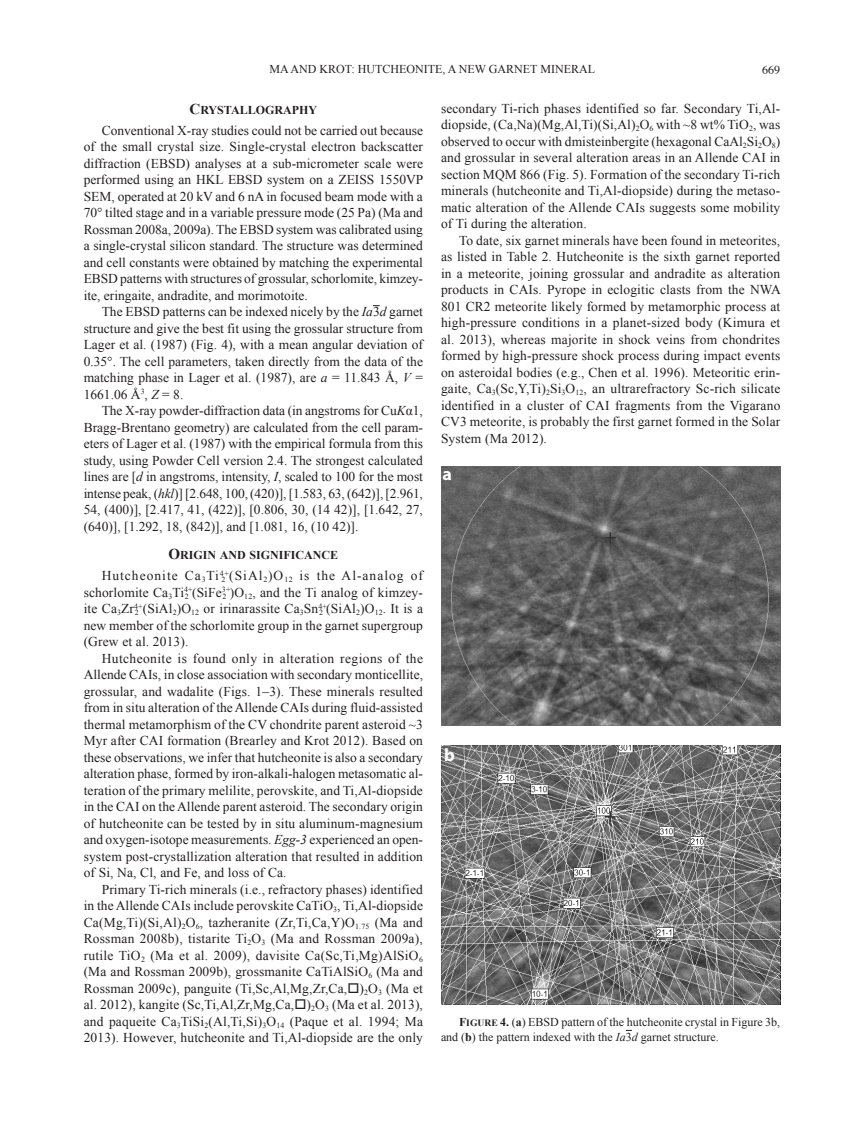
<style>
.page{position:relative;width:864px;height:1134px;background:#fff}
.page>*{position:absolute;margin:0;border:0;box-sizing:border-box;transform-origin:0 0}
.lettering{font:700 18px "Myriad Pro";color:#fff}
.text{font:13.5px/16.5px "Times New Roman";letter-spacing:.01em;color:#231f20;text-align:justify}
.text-2{font:13.5px "Times New Roman";letter-spacing:.075em;color:#231f20}
.t1{font:12px/15px "Times New Roman";color:#231f20}
.hda{font:12px "Times New Roman PS Bold MT SC800";color:#231f20}
.t2{font:12px "Times";color:#231f20}
.s1{font-size:15px}
.s2{font-style:italic}
.s3{font-family:"Times New Roman PS Bold MT SC800"}
.s4{font-family:"Times New Roman PS Bold MT SC800";font-size:9.6px}
.s5{font-weight:700}
</style>
<div class="page">
<img style="left:441px;top:467px;width:339px;height:258px">
<img style="left:441px;top:746px;width:339px;height:258px">
<p class="t1" style="left:269px;top:61px;width:327px">MA AND KROT: HUTCHEONITE, A NEW GARNET MINERAL</p>
<p class="t2" style="left:762px;top:58px;width:19px">669</p>
<p class="hda" style="left:190px;top:101px;width:129px"><span class="s1">C</span>RYSTALLOGRAPHY</p>
<p class="text" style="left:84px;top:122px;width:341px;text-indent:18px">Conventional X‑ray studies could not be carried out because of the small crystal size. Single-crystal electron backscatter diffraction (EBSD) analyses at a sub-micrometer scale were performed using an HKL EBSD system on a ZEISS 1550VP SEM, operated at 20 kV and 6 nA in focused beam mode with a 70° tilted stage and in a variable pressure mode (25 Pa) (Ma and Rossman 2008a, 2009a). The EBSD system was calibrated using a single-crystal silicon standard. The structure was determined and cell constants were obtained by matching the experimental EBSD patterns with structures of grossular, schorlomite, kimzey&shy;ite, eringaite, andradite, and morimotoite.</p>
<p class="text" style="left:84px;top:303px;width:341px;text-indent:18px">The EBSD patterns can be indexed nicely by the <span class="s2">Ia</span>3<span class="s2">d</span> garnet structure and give the best fit using the grossular structure from Lager et al. (1987) (Fig. 4), with a mean angular deviation of 0.35°. The cell parameters, taken directly from the data of the matching phase in Lager et al. (1987), are <span class="s2">a</span> = 11.843 Å, <span class="s2">V</span> = 1661.06 Å<sup>3</sup>, <span class="s2">Z</span> = 8.</p>
<p class="text" style="left:84px;top:402px;width:341px;text-indent:18px">The X‑ray powder-diffraction data (in angstroms for Cu<span class="s2">K</span>α1, Bragg-Brentano geometry) are calculated from the cell param&shy;eters of Lager et al. (1987) with the empirical formula from this study, using Powder Cell version 2.4. The strongest calculated lines are [<span class="s2">d</span> in angstroms, intensity, <span class="s2">I</span>, scaled to 100 for the most intense peak, (<span class="s2">hkl</span>)] [2.648, 100, (420)], [1.583, 63, (642)], [2.961, 54, (400)], [2.417, 41, (422)], [0.806, 30, (14 42)], [1.642, 27, (640)], [1.292, 18, (842)], and [1.081, 16, (10 42)].</p>
<p class="hda" style="left:168px;top:547px;width:171px"><span class="s1">O</span>RIGIN AND SIGNIFICANCE</p>
<p class="text-2" style="left:102px;top:567px;width:129px">Hutcheonite Ca<sub>3</sub>Ti<sup>4+</sup></p>
<p class="text-2" style="left:222px;top:567px;width:203px"><sub>2</sub> (SiAl<sub>2</sub>)O<sub>12</sub> is the Al-analog of</p>
<p class="text" style="left:84px;top:584px;width:110px">schorlomite Ca<sub>3</sub>Ti<sup>4+</sup></p>
<p class="text" style="left:185px;top:584px;width:47px"><sub>2</sub> (SiFe<sup>3+</sup></p>
<p class="text" style="left:223px;top:584px;width:202px"><sub>2</sub> )O<sub>12</sub>, and the Ti analog of kimzey-</p>
<p class="text" style="left:84px;top:600px;width:60px">ite Ca<sub>3</sub>Zr<sup>4+</sup></p>
<p class="text" style="left:135px;top:600px;width:194px"><sub>2</sub> (SiAl<sub>2</sub>)O<sub>12</sub> or irinarassite Ca<sub>3</sub>Sn<sup>4+</sup></p>
<p class="text" style="left:84px;top:600px;width:341px;text-indent:235px"><sub>2</sub> (SiAl<sub>2</sub>)O<sub>12</sub>. It is a new member of the schorlomite group in the garnet supergroup (Grew et al. 2013).</p>
<p class="text" style="left:84px;top:650px;width:341px;text-indent:18px">Hutcheonite is found only in alteration regions of the Allende CAIs, in close association with secondary monticellite, grossular, and wadalite (Figs. 1–3). These minerals resulted from in situ alteration of the Allende CAIs during fluid-assisted thermal metamorphism of the CV chondrite parent asteroid ~3<br>Myr after CAI formation (Brearley and Krot 2012). Based on these observations, we infer that hutcheonite is also a secondary alteration phase, formed by iron-alkali-halogen metasomatic al&shy;teration of the primary melilite, perovskite, and Ti,Al-diopside in the CAI on the Allende parent asteroid. The secondary origin of hutcheonite can be tested by in situ aluminum-magnesium and oxygen-isotope measurements. <span class="s2">Egg-3</span> experienced an open&shy;system post-crystallization alteration that resulted in addition of Si, Na, Cl, and Fe, and loss of Ca.</p>
<p class="text" style="left:84px;top:881px;width:341px;text-indent:18px">Primary Ti-rich minerals (i.e., refractory phases) identified in the Allende CAIs include perovskite CaTiO<sub>3</sub>, Ti,Al-diopside Ca(Mg,Ti)(Si,Al)<sub>2</sub>O<sub>6</sub>, tazheranite (Zr,Ti,Ca,Y)O<sub>1.75</sub> (Ma and Rossman 2008b), tistarite Ti<sub>2</sub>O<sub>3</sub> (Ma and Rossman 2009a), rutile TiO<sub>2</sub> (Ma et al. 2009), davisite Ca(Sc,Ti,Mg)AlSiO<sub>6 </sub>(Ma and Rossman 2009b), grossmanite CaTiAlSiO<sub>6</sub> (Ma and Rossman 2009c), panguite (Ti,Sc,Al,Mg,Zr,Ca,□)<sub>2</sub>O<sub>3</sub> (Ma et al. 2012), kangite (Sc,Ti,Al,Zr,Mg,Ca,□)<sub>2</sub>O<sub>3</sub> (Ma et al. 2013), and paqueite Ca<sub>3</sub>TiSi<sub>2</sub>(Al,Ti,Si)<sub>3</sub>O<sub>14</sub> (Paque et al. 1994; Ma 2013). However, hutcheonite and Ti,Al-diopside are the only</p>
<p class="text" style="left:441px;top:100px;width:341px">secondary Ti-rich phases identified so far. Secondary Ti,Al&shy;diopside, (Ca,Na)(Mg,Al,Ti)(Si,Al)<sub>2</sub>O<sub>6</sub> with ~8 wt% TiO<sub>2</sub>, was observed to occur with dmisteinbergite (hexagonal CaAl<sub>2</sub>Si<sub>2</sub>O<sub>8</sub>) and grossular in several alteration areas in an Allende CAI in section MQM 866 (Fig. 5). Formation of the secondary Ti-rich minerals (hutcheonite and Ti,Al-diopside) during the metaso&shy;matic alteration of the Allende CAIs suggests some mobility of Ti during the alteration.</p>
<p class="text" style="left:441px;top:232px;width:342px;text-indent:18px">To date, six garnet minerals have been found in meteorites, as listed in Table 2. Hutcheonite is the sixth garnet reported in a meteorite, joining grossular and andradite as alteration products in CAIs. Pyrope in eclogitic clasts from the NWA 801 CR2 meteorite likely formed by metamorphic process at high-pressure conditions in a planet-sized body (Kimura et al. 2013), whereas majorite in shock veins from chondrites formed by high-pressure shock process during impact events on asteroidal bodies (e.g., Chen et al. 1996). Meteoritic erin&shy;gaite, Ca<sub>3</sub>(Sc,Y,Ti)<sub>2</sub>Si<sub>3</sub>O<sub>12</sub>, an ultrarefractory Sc-rich silicate identified in a cluster of CAI fragments from the Vigarano CV3 meteorite, is probably the first garnet formed in the Solar System (Ma 2012).</p>
<p class="lettering" style="left:442px;top:462px;width:11px">a</p>
<p class="lettering" style="left:444px;top:743px;width:12px">b</p>
<p class="t1" style="left:441px;top:1014px;width:341px;text-indent:18px"><span class="s3">F</span><span class="s4">IGURE</span> <span class="s3">4.</span> (<span class="s5">a</span>) EBSD pattern of the hutcheonite crystal in Figure 3b, and (<span class="s5">b</span>) the pattern indexed with the <span class="s2">Ia</span>3<span class="s2">d</span> garnet structure.</p>
</div>
